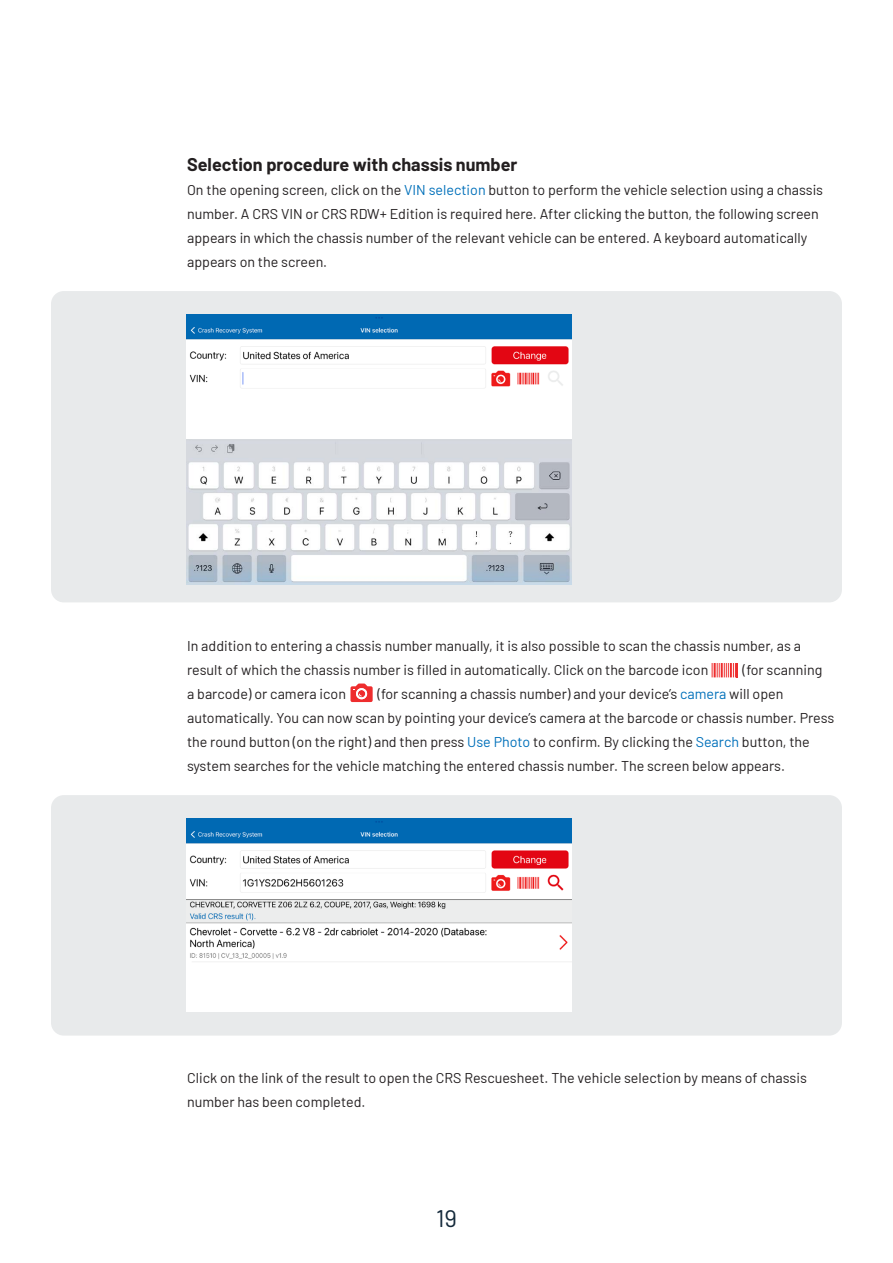
<style>
.page{position:relative;width:893px;height:1263px;background:#fff}
.page>*{position:absolute;margin:0;border:0;box-sizing:border-box;transform-origin:0 0}
.t1{font:24px "Barlow";color:#14293a}
.t2{font:700 18px "Barlow";color:#231f20}
.t3{font:14.25px/24px "Barlow";color:#231f20}
.s1{color:#0070ba}
</style>
<div class="page">
<svg style="left:350px;top:683px;width:23px;height:19px"></svg>
<div style="left:51px;top:291px;width:791px;height:311px;background:#e8eaeb;border-radius:13px"></div>
<img style="left:186px;top:314px;width:386px;height:125px">
<img style="left:186px;top:439px;width:386px;height:145px">
<div style="left:51px;top:795px;width:791px;height:240px;background:#e8eaeb;border-radius:13px"></div>
<img style="left:186px;top:818px;width:386px;height:193px">
<svg style="left:712px;top:663px;width:26px;height:14px"></svg>
<p class="t2" style="left:187px;top:151px;width:332px">Selection procedure with chassis number</p>
<p class="t3" style="left:187px;top:177px;width:638px">On the opening screen, click on the <span class="s1">VIN selection</span> button to perform the vehicle selection using a chassis number. A CRS VIN or CRS RDW+ Edition is required here. After clicking the button, the following screen appears in which the chassis number of the relevant vehicle can be entered. A keyboard automatically appears on the screen.</p>
<p class="t3" style="left:187px;top:633px;width:615px">In addition to entering a chassis number manually, it is also possible to scan the chassis number, as a result of which the chassis number is filled in automatically. Click on the barcode icon</p>
<p class="t3" style="left:743px;top:657px;width:81px">(for scanning</p>
<p class="t3" style="left:187px;top:681px;width:649px;text-indent:190px">(for scanning a chassis number) and your device’s <span class="s1">camera</span> will open automatically. You can now scan by pointing your device’s camera at the barcode or chassis number. Press the round button (on the right) and then press <span class="s1">Use Photo</span> to confirm. By clicking the <span class="s1">Search</span> button, the system searches for the vehicle matching the entered chassis number. The screen below appears.</p>
<p class="t3" style="left:187px;top:681px;width:160px">a barcode) or camera icon</p>
<p class="t3" style="left:187px;top:1065px;width:621px">Click on the link of the result to open the CRS Rescuesheet. The vehicle selection by means of chassis number has been completed.</p>
<h1 class="t1" style="left:436px;top:1201px;width:22px">19</h1>
</div>
